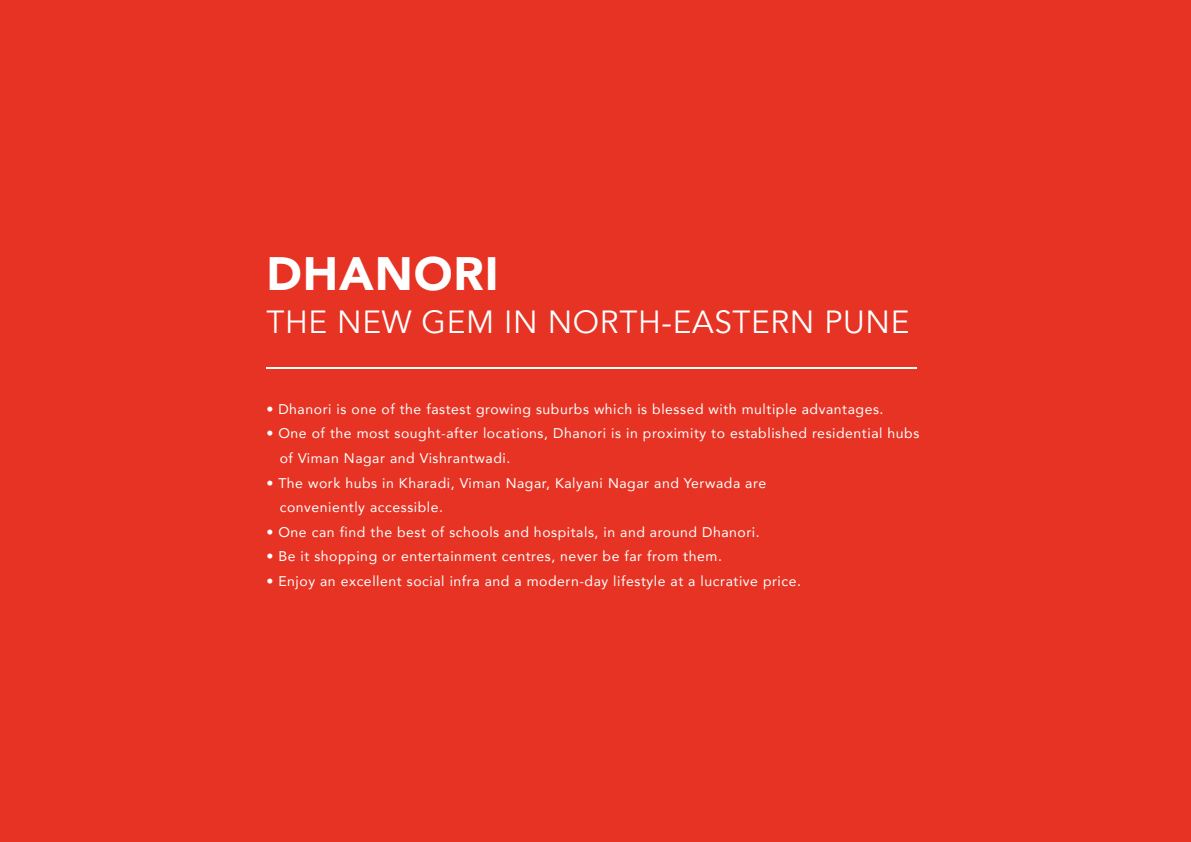
<style>
.page{position:relative;width:1191px;height:842px;background:#e63323}
.page>*{position:absolute;margin:0;border:0;box-sizing:border-box;transform-origin:0 0}
.t1{font:900 46.7px "Avenir";letter-spacing:.02em;color:#fff}
.t2{font:32px "Avenir";letter-spacing:.02em;color:#fff}
.t3{font:14px/24.6px "Avenir";letter-spacing:.04em;color:#fff}
</style>
<div class="page">
<hr style="left:266px;top:368px;width:650px;height:1px;background:#fff">
<h1 class="t1" style="left:266px;top:233px;width:234px">DHANORI</h1>
<h2 class="t2" style="left:266px;top:303px;width:644px">THE NEW GEM IN NORTH-EASTERN PUNE</h2>
<p class="t3" style="left:266px;top:396px;width:618px">• Dhanori is one of the fastest growing suburbs which is blessed with multiple advantages.</p>
<p class="t3" style="left:280px;top:421px;width:641px;text-indent:-13px">• One of the most sought-after locations, Dhanori is in proximity to established residential hubs of Viman Nagar and Vishrantwadi.</p>
<p class="t3" style="left:280px;top:470px;width:488px;text-indent:-13px">• The work hubs in Kharadi, Viman Nagar, Kalyani Nagar and Yerwada are conveniently accessible.</p>
<p class="t3" style="left:266px;top:519px;width:495px">• One can find the best of schools and hospitals, in and around Dhanori.</p>
<p class="t3" style="left:266px;top:544px;width:457px">• Be it shopping or entertainment centres, never be far from them.</p>
<p class="t3" style="left:266px;top:568px;width:536px">• Enjoy an excellent social infra and a modern-day lifestyle at a lucrative price.</p>
</div>
